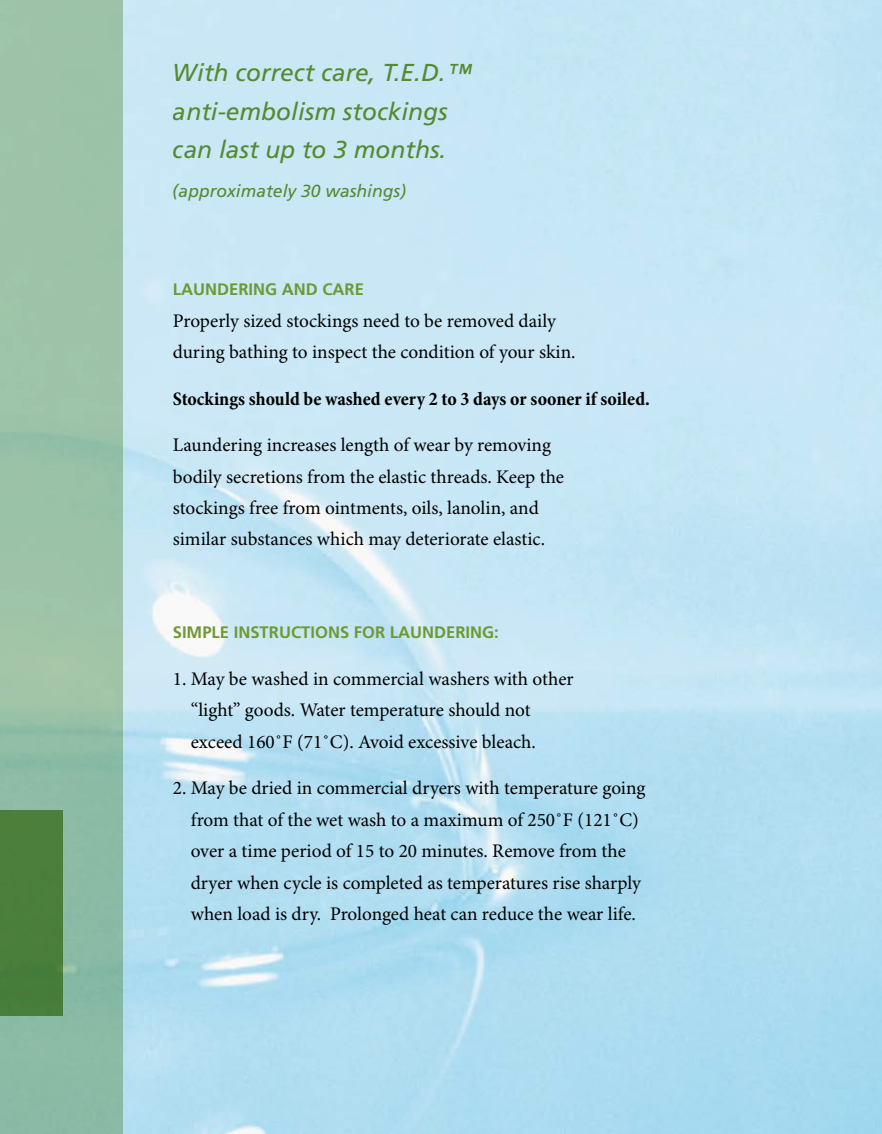
<style>
.page{position:relative;width:882px;height:1134px;background:#fff}
.page>*{position:absolute;margin:0;border:0;box-sizing:border-box;transform-origin:0 0}
.t1{font:italic 24.5px/38.5px "Frutiger LT Std";color:#6e9934}
.t2{font:19.25px/31.5px "Minion Pro";color:#000}
.t3{font:700 condensed 19.25px "Minion Pro";color:#000}
.t4{font:italic 17.5px "Frutiger LT Std";color:#6e9934}
.t5{font:700 16.62px "Frutiger LT Std";color:#6e9934}
</style>
<div class="page">
<svg style="left:0;top:0;width:122px;height:1134px;fill:#9cc2a7"></svg>
<div style="left:0;top:810px;width:63px;height:206px;background:#4a7e3b"></div>
<p class="t1" style="left:173px;top:54px;width:304px">With correct care, T.E.D.™ anti-embolism stockings can last up to 3 months.</p>
<p class="t4" style="left:173px;top:181px;width:235px">(approximately 30 washings)</p>
<p class="t5" style="left:173px;top:280px;width:11px">LAU</p>
<p class="t5" style="left:205px;top:280px;width:158px">NDERING AND CARE</p>
<p class="t2" style="left:173px;top:306px;width:404px">Properly sized stockings need to be removed daily during bathing to inspect the condition of your skin.</p>
<p class="t3" style="left:173px;top:385px;width:479px">Stockings should be washed every 2 to 3 days or sooner if soiled.</p>
<p class="t2" style="left:173px;top:430px;width:393px">Laundering increases length of wear by removing bodily secretions from the elastic threads. Keep the stockings free from ointments, oils, lanolin, and similar substances which may deteriorate elastic.</p>
<p class="t5" style="left:173px;top:623px;width:116px">SI MPLE INSTRUCTI</p>
<p class="t5" style="left:315px;top:623px;width:185px">ONS FOR LAUNDERING:</p>
<p class="t2" style="left:191px;top:664px;width:384px;text-indent:-18px">1. May be washed in commercial washers with other “light” goods. Water temperature should not exceed 160˚F (71˚C). Avoid excessive bleach.</p>
<p class="t2" style="left:191px;top:773px;width:456px;text-indent:-18px">2. May be dried in commercial dryers with temperature going from that of the wet wash to a maximum of 250˚F (121˚C) over a time period of 15 to 20 minutes. Remove from the dryer when cycle is completed as temperatures rise sharply when load is dry. Prolonged heat can reduce the wear life.</p>
</div>
